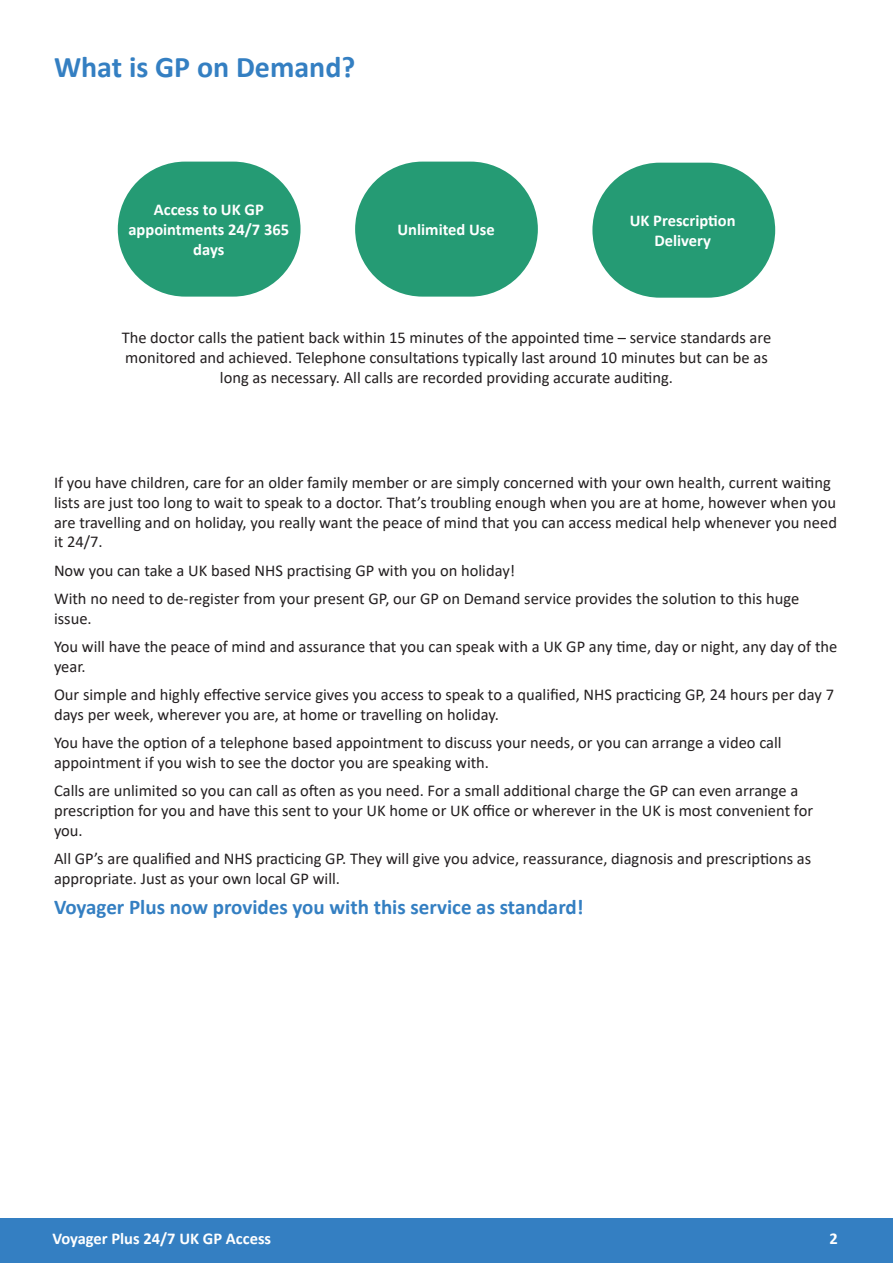
<style>
.page{position:relative;width:893px;height:1263px;background:#fff}
.page>*{position:absolute;margin:0;border:0;box-sizing:border-box;transform-origin:0 0}
.Heading{font:700 30px "Calibri";color:#347fc2}
.t1{font:700 21px "Calibri";color:#347fc2}
.t2{font:16.5px/19.8px "Calibri";color:#231f20}
.t3{font:700 16.5px/19.8px "Calibri";color:#fff;text-align:center}
</style>
<div class="page">
<div style="left:0;top:1218px;width:893px;height:45px;background:#347fc2"></div>
<div style="left:118px;top:162px;width:183px;height:135px;background:#259b74;border-radius:68px"></div>
<div style="left:355px;top:162px;width:183px;height:135px;background:#259b74;border-radius:68px"></div>
<div style="left:592px;top:163px;width:183px;height:135px;background:#259b74;border-radius:68px"></div>
<p class="Heading" style="left:54px;top:45px;width:303px">What is GP on Demand?</p>
<p class="t3" style="left:128px;top:200px;width:162px">Access to UK GP appointments 24/7 365 days</p>
<p class="t3" style="left:397px;top:220px;width:99px">Unlimited Use</p>
<p class="t3" style="left:630px;top:211px;width:107px">UK Prescription<br>Delivery</p>
<p class="t2" style="left:122px;top:327px;width:651px;text-align:center">The doctor calls the patient back within 15 minutes of the appointed time – service standards are monitored and achieved. Telephone consultations typically last around 10 minutes but can be as long as necessary. All calls are recorded providing accurate auditing.</p>
<p class="t2" style="left:54px;top:472px;width:784px">If you have children, care for an older family member or are simply concerned with your own health, current waiting lists are just too long to wait to speak to a doctor. That’s troubling enough when you are at home, however when you are travelling and on holiday, you really want the peace of mind that you can access medical help whenever you need it 24/7.</p>
<p class="t2" style="left:54px;top:560px;width:463px">Now you can take a UK based NHS practising GP with you on holiday!</p>
<p class="t2" style="left:54px;top:588px;width:747px">With no need to de-register from your present GP, our GP on Demand service provides the solution to this huge issue.</p>
<p class="t2" style="left:54px;top:636px;width:785px">You will have the peace of mind and assurance that you can speak with a UK GP any time, day or night, any day of the year.</p>
<p class="t2" style="left:54px;top:684px;width:782px">Our simple and highly effective service gives you access to speak to a qualified, NHS practicing GP, 24 hours per day 7 days per week, wherever you are, at home or travelling on holiday.</p>
<p class="t2" style="left:54px;top:732px;width:729px">You have the option of a telephone based appointment to discuss your needs, or you can arrange a video call appointment if you wish to see the doctor you are speaking with.</p>
<p class="t2" style="left:54px;top:781px;width:761px">Calls are unlimited so you can call as often as you need. For a small additional charge the GP can even arrange a prescription for you and have this sent to your UK home or UK office or wherever in the UK is most convenient for you.</p>
<p class="t2" style="left:54px;top:849px;width:759px">All GP’s are qualified and NHS practicing GP. They will give you advice, reassurance, diagnosis and prescriptions as appropriate. Just as your own local GP will.</p>
<p class="t1" style="left:54px;top:892px;width:531px">Voyager Plus now provides you with this service as standard!</p>
<p class="t3" style="left:52px;top:1228px;width:220px">Voyager Plus 24/7 UK GP Access</p>
<p class="t3" style="left:829px;top:1228px;width:10px">2</p>
</div>
